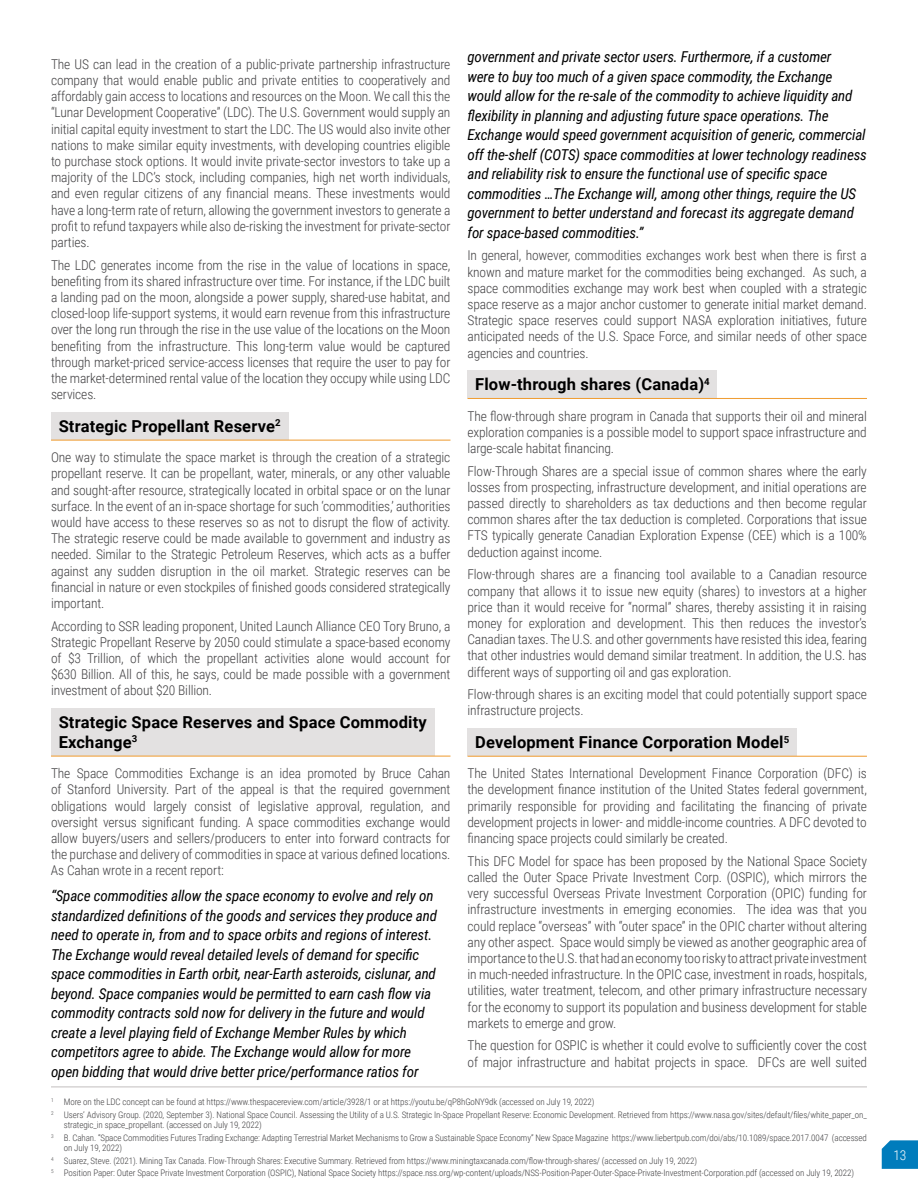
<style>
.page{position:relative;width:918px;height:1188px;background:#fff}
.page>*{position:absolute;margin:0;border:0;box-sizing:border-box;transform-origin:0 0}
.t1{font:700 16.5px/19.8px "Roboto";letter-spacing:.01em;color:#000}
.t2{font:italic 15px/19.5px "Roboto Condensed";letter-spacing:-.01em;color:#000}
.t3{font:300 13.5px/16.2px "Roboto Condensed";letter-spacing:-.01em;color:#414042;text-align:justify}
.t4{font:300 13.5px "Roboto Condensed";color:#fff}
.t5{font:300 9px/12.6px "Roboto Condensed";letter-spacing:-.01em;color:#414042}
</style>
<div class="page">
<div style="left:51px;top:412px;width:237px;height:28px;background:#e3e1e1"></div>
<hr style="left:51px;top:440px;width:399px;height:1px;background:#ef9e36">
<div style="left:51px;top:708px;width:383px;height:48px;background:#e3e1e1"></div>
<hr style="left:51px;top:756px;width:399px;height:1px;background:#ef9e36">
<div style="left:468px;top:370px;width:249px;height:28px;background:#e3e1e1"></div>
<hr style="left:468px;top:398px;width:399px;height:1px;background:#ef9e36">
<div style="left:468px;top:728px;width:329px;height:28px;background:#e3e1e1"></div>
<hr style="left:468px;top:756px;width:399px;height:1px;background:#ef9e36">
<hr style="left:51px;top:1086px;width:816px;height:1px;background:#c5c2c1">
<svg style="left:882px;top:1140px;width:36px;height:29px"></svg>
<p class="t2" style="left:468px;top:47px;width:401px">government and private sector users. Furthermore, if a customer<br>were to buy too much of a given space commodity, the Exchange would allow for the re-sale of the commodity to achieve liquidity and flexibility in planning and adjusting future space operations. The Exchange would speed government acquisition of generic, commercial off the-shelf (COTS) space commodities at lower technology readiness and reliability risk to ensure the functional use of specific space commodities …The Exchange will, among other things, require the US government to better understand and forecast its aggregate demand for space-based commodities.”</p>
<p class="t3" style="left:467px;top:247px;width:401px">In general, however, commodities exchanges work best when there is first a known and mature market for the commodities being exchanged. As such, a space commodities exchange may work best when coupled with a strategic space reserve as a major anchor customer to generate initial market demand.<br>Strategic space reserves could support NASA exploration initiatives, future anticipated needs of the U.S. Space Force, and similar needs of other space agencies and countries.</p>
<p class="t1" style="left:475px;top:374px;width:236px">Flow-through shares (Canada)<sup>4</sup></p>
<p class="t3" style="left:467px;top:407px;width:401px">The flow-through share program in Canada that supports their oil and mineral exploration companies is a possible model to support space infrastructure and large-scale habitat financing.</p>
<p class="t3" style="left:467px;top:462px;width:401px">Flow-Through Shares are a special issue of common shares where the early losses from prospecting, infrastructure development, and initial operations are passed directly to shareholders as tax deductions and then become regular common shares after the tax deduction is completed. Corporations that issue FTS typically generate Canadian Exploration Expense (CEE) which is a 100% deduction against income.</p>
<p class="t3" style="left:467px;top:566px;width:401px">Flow-through shares are a financing tool available to a Canadian resource company that allows it to issue new equity (shares) to investors at a higher price than it would receive for “normal” shares, thereby assisting it in raising money for exploration and development. This then reduces the investor’s Canadian taxes. The U.S. and other governments have resisted this idea, fearing that other industries would demand similar treatment. In addition, the U.S. has different ways of supporting oil and gas exploration.</p>
<p class="t3" style="left:467px;top:686px;width:401px">Flow-through shares is an exciting model that could potentially support space infrastructure projects.</p>
<p class="t1" style="left:475px;top:732px;width:316px">Development Finance Corporation Model<sup>5</sup></p>
<p class="t3" style="left:467px;top:765px;width:401px">The United States International Development Finance Corporation (DFC) is the development finance institution of the United States federal government, primarily responsible for providing and facilitating the financing of private development projects in lower- and middle-income countries. A DFC devoted to financing space projects could similarly be created.</p>
<p class="t3" style="left:468px;top:852px;width:401px">This DFC Model for space has been proposed by the National Space Society called the Outer Space Private Investment Corp. (OSPIC), which mirrors the very successful Overseas Private Investment Corporation (OPIC) funding for infrastructure investments in emerging economies. The idea was that you could replace “overseas” with “outer space” in the OPIC charter without altering any other aspect. Space would simply be viewed as another geographic area of importancetotheU.S.thathadaneconomytoorisky toattractprivateinvestment in much-needed infrastructure. In the OPIC case, investment in roads, hospitals, utilities, water treatment, telecom, and other primary infrastructure necessary for the economy to support its population and business development for stable markets to emerge and grow.</p>
<p class="t3" style="left:468px;top:1037px;width:401px">The question for OSPIC is whether it could evolve to sufficiently cover the cost of major infrastructure and habitat projects in space. DFCs are well suited</p>
<p class="t5" style="left:51px;top:1095px;width:817px"><sup>1</sup> More on the LDC concept can be found at https://www.thespacereview.com/article/3928/1 or at https://youtu.be/qP8hGoNY9dk (accessed on July 19, 2022)<br><sup>2</sup> Users’ Advisory Group. (2020, September 3). National Space Council. Assessing the Utility of a U.S. Strategic In-Space Propellant Reserve: Economic Development. Retrieved from https://www.nasa.gov/sites/default/files/white_paper_on_</p>
<p class="t5" style="left:51px;top:1118px;width:817px;text-indent:13px">strategic_in space_propellant. (accessed on July 19, 2022)<br><sup>3</sup> B. Cahan. “Space Commodities Futures Trading Exchange: Adapting Terrestrial Market Mechanisms to Grow a Sustainable Space Economy” New Space Magazine https://www.liebertpub.com/doi/abs/10.1089/space.2017.0047 (accessed</p>
<p class="t5" style="left:51px;top:1141px;width:805px;text-indent:13px">on July 19, 2022)<br><sup>4</sup> Suarez, Steve. (2021). Mining Tax Canada. Flow-Through Shares: Executive Summary. Retrieved from https://www.miningtaxcanada.com/flow-through-shares/ (accessed on July 19, 2022)<br><sup>5</sup> Position Paper: Outer Space Private Investment Corporation (OSPIC), National Space Society https://space.nss.org/wp-content/uploads/NSS-Position-Paper-Outer-Space-Private-Investment-Corporation.pdf (accessed on July 19, 2022)</p>
<p class="t4" style="left:893px;top:1145px;width:14px">13</p>
<p class="t3" style="left:51px;top:55px;width:401px">The US can lead in the creation of a public-private partnership infrastructure company that would enable public and private entities to cooperatively and affordably gain access to locations and resources on the Moon. We call this the “Lunar Development Cooperative” (LDC). The U.S. Government would supply an initial capital equity investment to start the LDC. The US would also invite other nations to make similar equity investments, with developing countries eligible to purchase stock options. It would invite private-sector investors to take up a majority of the LDC’s stock, including companies, high net worth individuals, and even regular citizens of any financial means. These investments would have a long-term rate of return, allowing the government investors to generate a profit to refund taxpayers while also de-risking the investment for private-sector parties.</p>
<p class="t3" style="left:51px;top:256px;width:401px">The LDC generates income from the rise in the value of locations in space, benefiting from its shared infrastructure over time. For instance, if the LDC built a landing pad on the moon, alongside a power supply, shared-use habitat, and closed-loop life-support systems, it would earn revenue from this infrastructure over the long run through the rise in the use value of the locations on the Moon benefiting from the infrastructure. This long-term value would be captured through market-priced service-access licenses that require the user to pay for the market-determined rental value of the location they occupy while using LDC services.</p>
<p class="t1" style="left:59px;top:416px;width:224px">Strategic Propellant Reserve<sup>2</sup></p>
<p class="t3" style="left:51px;top:449px;width:401px">One way to stimulate the space market is through the creation of a strategic propellant reserve. It can be propellant, water, minerals, or any other valuable and sought-after resource, strategically located in orbital space or on the lunar surface. In the event of an in-space shortage for such ‘commodities,’ authorities would have access to these reserves so as not to disrupt the flow of activity.<br>The strategic reserve could be made available to government and industry as needed. Similar to the Strategic Petroleum Reserves, which acts as a buffer against any sudden disruption in the oil market. Strategic reserves can be financial in nature or even stockpiles of finished goods considered strategically important.</p>
<p class="t3" style="left:51px;top:617px;width:401px">According to SSR leading proponent, United Launch Alliance CEO Tory Bruno, a Strategic Propellant Reserve by 2050 could stimulate a space-based economy of $3 Trillion, of which the propellant activities alone would account for $630 Billion. All of this, he says, could be made possible with a government investment of about $20 Billion.</p>
<p class="t1" style="left:59px;top:712px;width:370px">Strategic Space Reserves and Space Commodity<br>Exchange<sup>3</sup></p>
<p class="t3" style="left:51px;top:765px;width:401px">The Space Commodities Exchange is an idea promoted by Bruce Cahan of Stanford University. Part of the appeal is that the required government obligations would largely consist of legislative approval, regulation, and oversight versus significant funding. A space commodities exchange would allow buyers/users and sellers/producers to enter into forward contracts for the purchase and delivery of commodities in space at various defined locations.<br>As Cahan wrote in a recent report:</p>
<p class="t2" style="left:51px;top:886px;width:387px">“Space commodities allow the space economy to evolve and rely on standardized definitions of the goods and services they produce and need to operate in, from and to space orbits and regions of interest.<br>The Exchange would reveal detailed levels of demand for specific space commodities in Earth orbit, near-Earth asteroids, cislunar, and beyond. Space companies would be permitted to earn cash flow via commodity contracts sold now for delivery in the future and would create a level playing field of Exchange Member Rules by which competitors agree to abide. The Exchange would allow for more open bidding that would drive better price/performance ratios for</p>
</div>
